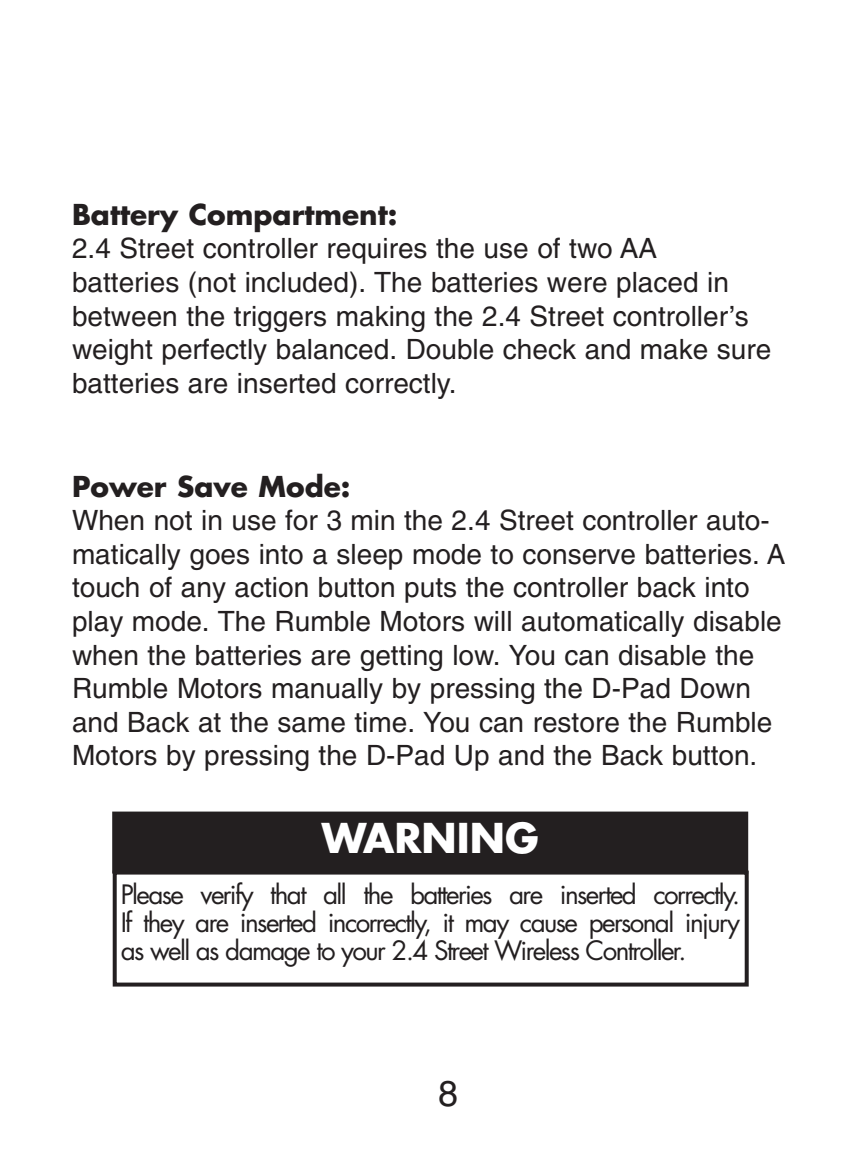
<style>
.page{position:relative;width:864px;height:1152px;background:#fff}
.page>*{position:absolute;margin:0;border:0;box-sizing:border-box;transform-origin:0 0}
.t1{font:700 40px "Futura";color:#fff}
.t2{font:36px "Helvetica";color:#231f20}
.t3{font:28px/33.6px "Helvetica";color:#231f20}
.t4{font:700 28px "Futura";color:#231f20}
.t5{font:26px/28px "Futura";letter-spacing:-.06em;color:#231f20;text-align:justify}
</style>
<div class="page">
<div style="left:113px;top:871px;width:636px;height:116px;border:4px solid #231f20"></div>
<div style="left:114px;top:814px;width:632px;height:58px;background:#231f20"></div>
<div style="left:112px;top:812px;width:636px;height:62px;border:4px solid #231f20"></div>
<p class="t4" style="left:72px;top:202px;width:327px">Battery Compartment:</p>
<p class="t3" style="left:72px;top:234px;width:701px">2.4 Street controller requires the use of two AA batteries (not included). The batteries were placed in between the triggers making the 2.4 Street controller’s weight perfectly balanced. Double check and make sure batteries are inserted correctly.</p>
<p class="t4" style="left:72px;top:473px;width:280px">Power Save Mode:</p>
<p class="t3" style="left:72px;top:506px;width:715px">When not in use for 3 min the 2.4 Street controller auto&shy;matically goes into a sleep mode to conserve batteries. A touch of any action button puts the controller back into play mode. The Rumble Motors will automatically disable when the batteries are getting low. You can disable the Rumble Motors manually by pressing the D-Pad Down and Back at the same time. You can restore the Rumble Motors by pressing the D-Pad Up and the Back button.</p>
<h1 class="t1" style="left:322px;top:820px;width:219px">WARNING</h1>
<p class="t5" style="left:121px;top:883px;width:621px">Please verify that all the batteries are inserted correctly.<br>If they are inserted incorrectly, it may cause personal injury as well as damage to your 2.4 Street Wireless Controller.</p>
<p class="t2" style="left:438px;top:1080px;width:22px">8</p>
</div>
